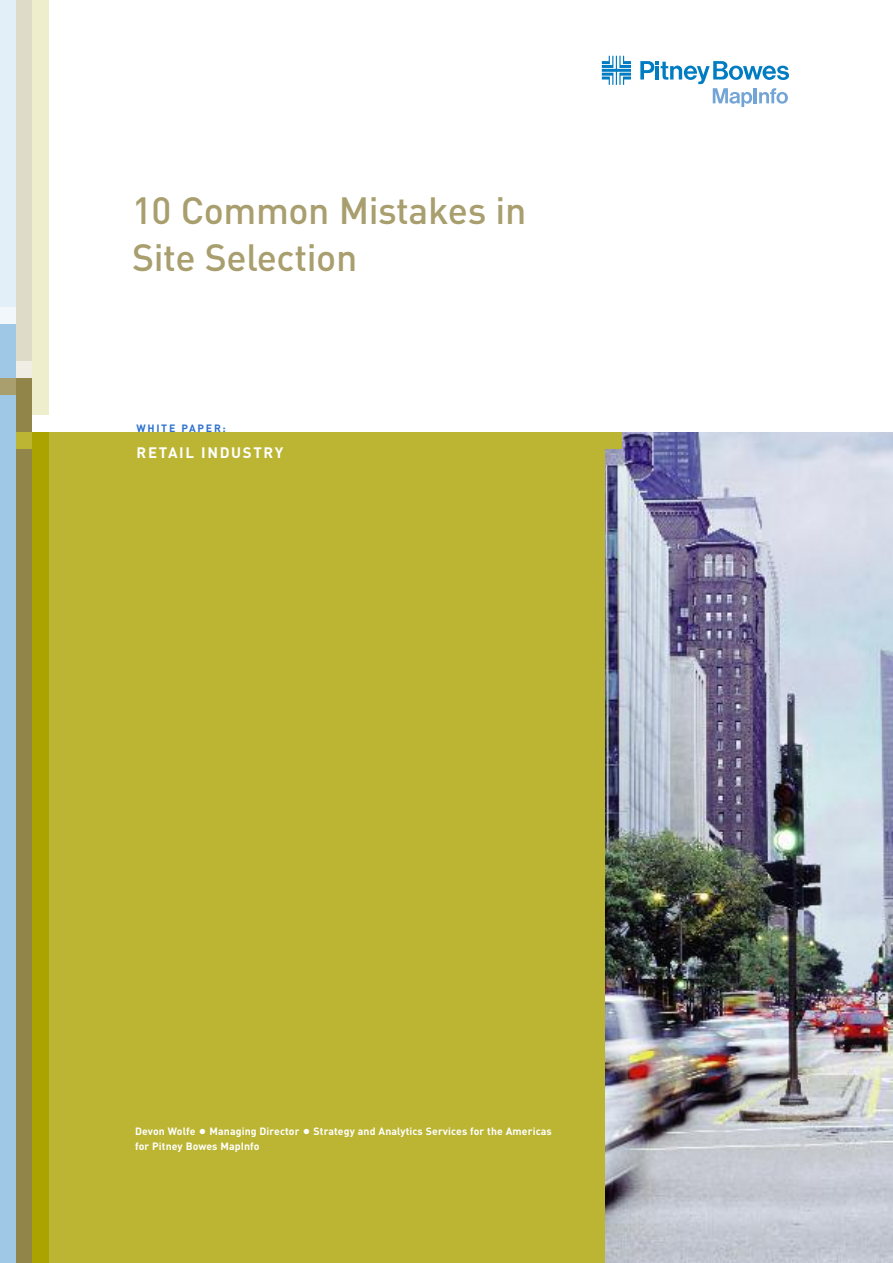
<style>
.page{position:relative;width:893px;height:1263px;background:#fff}
.page>*{position:absolute;margin:0;border:0;box-sizing:border-box;transform-origin:0 0}
.t1{font:500 37.5px/46.5px "DIN";letter-spacing:-.01em;color:#a89e6e}
.t2{font:700 15px "DIN";letter-spacing:.11em;color:#fff}
.t3{font:700 10.5px/15px "DIN";letter-spacing:.01em;color:#fff}
.t4{font:700 10.5px "DIN";letter-spacing:.165em;color:#2d72cc}
.s1{font-size:16.5px}
</style>
<div class="page">
<div style="left:0;top:0;width:16px;height:324px;background:#e2eff8"></div>
<div style="left:0;top:324px;width:16px;height:939px;background:#9fc8e7"></div>
<div style="left:0;top:378px;width:16px;height:16px;background:#a89e6e"></div>
<div style="left:48px;top:432px;width:557px;height:831px;background:#bbb533"></div>
<svg style="left:602px;top:56px;width:29px;height:29px"></svg>
<svg style="left:640px;top:61px;width:149px;height:46px"></svg>
<img style="left:605px;top:432px;width:288px;height:831px">
<div style="left:605px;top:432px;width:16px;height:16px;background:#bbb533"></div>
<div style="left:0;top:308px;width:16px;height:16px;background:#f1f7fb"></div>
<div style="left:16px;top:0;width:16px;height:378px;background:#dedbc9"></div>
<div style="left:16px;top:362px;width:16px;height:16px;background:#efede4"></div>
<div style="left:16px;top:378px;width:16px;height:885px;background:#92854a"></div>
<div style="left:16px;top:432px;width:16px;height:16px;background:#bbb533"></div>
<div style="left:32px;top:0;width:16px;height:432px;background:#eeedcc"></div>
<div style="left:32px;top:432px;width:16px;height:831px;background:#aaa300"></div>
<div style="left:32px;top:416px;width:16px;height:16px;background:#fff"></div>
<h1 class="t1" style="left:132px;top:186px;width:396px">10 Common Mistakes in<br>Site Selection</h1>
<p class="t4" style="left:136px;top:422px;width:91px">WHITE PAPER:</p>
<h2 class="t2" style="left:137px;top:443px;width:148px">RETAIL INDUSTRY</h2>
<p class="t3" style="left:135px;top:1123px;width:418px">Devon Wolfe <span class="s1">•</span> Managing Director <span class="s1">•</span> Strategy and Analytics Services for the Americas for Pitney Bowes MapInfo</p>
</div>
